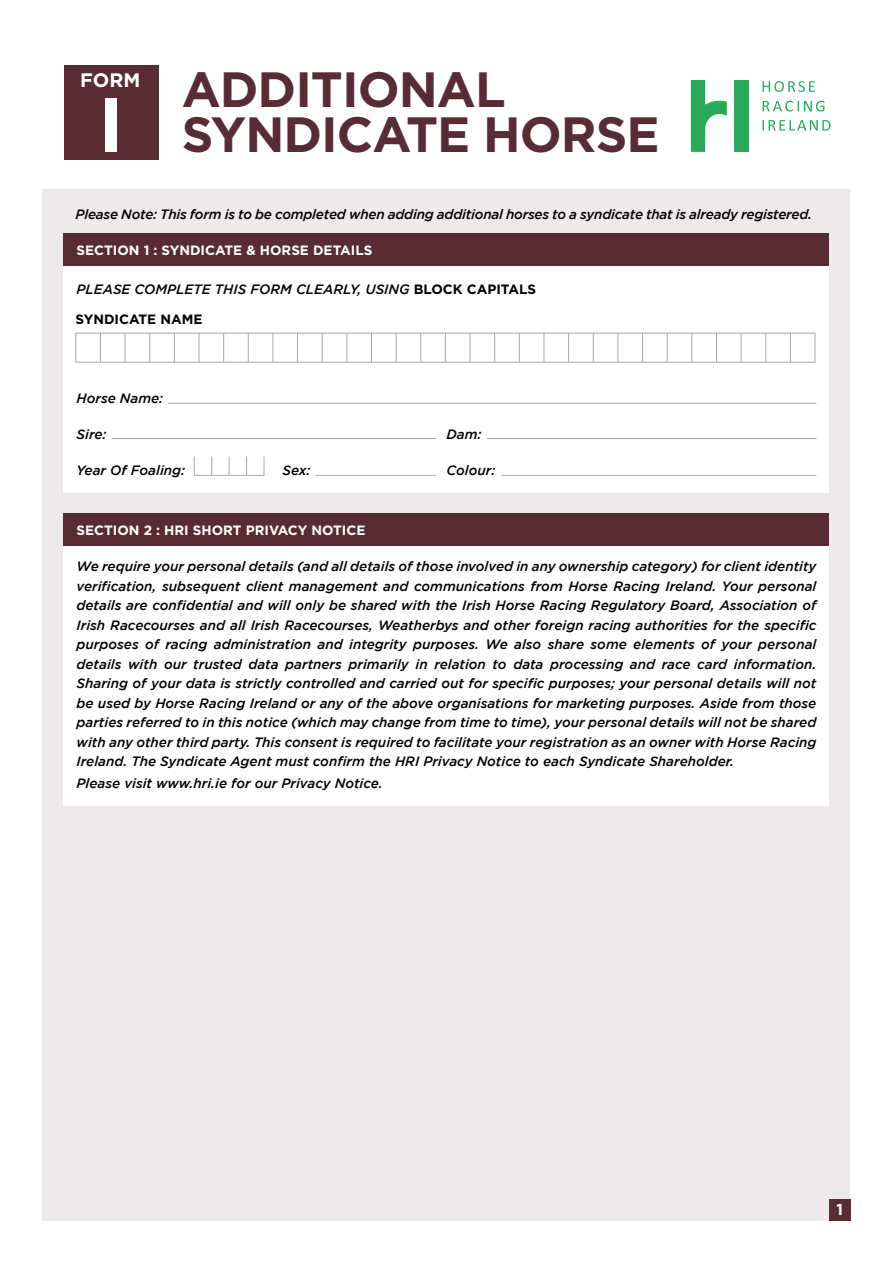
<style>
.page{position:relative;width:893px;height:1263px;background:#fff}
.page>*{position:absolute;margin:0;border:0;box-sizing:border-box;transform-origin:0 0}
.t1{font:700 49.5px/45px "Gotham";letter-spacing:-.02em;color:#572c35}
.t2{font:700 19.5px "Gotham";color:#fff}
.t3{font:700 15.75px "Gotham";color:#fff}
.t4{font:italic 500 13.5px/19.5px "Gotham";color:#000;text-align:justify}
.t5{font:700 13.5px "Gotham";color:#fff}
.t6{font:700 13.5px "Gotham";color:#000}
.s1{font-size:76.5px;color:#fff}
.s2{font-weight:700;font-style:normal}
</style>
<div class="page">
<div style="left:43px;top:189px;width:807px;height:1031px;background:#eeeaeb"></div>
<div style="left:64px;top:65px;width:95px;height:95px;background:#572c35"></div>
<div style="left:829px;top:1199px;width:21px;height:21px;background:#572c35"></div>
<div style="left:64px;top:241px;width:765px;height:252px;background:#fff"></div>
<div style="left:64px;top:233px;width:765px;height:33px;background:#572c35"></div>
<div style="left:75px;top:333px;width:740px;height:29px;border:1px solid #a8a8a7"></div>
<svg style="left:100px;top:333px;width:1px;height:29px"></svg>
<svg style="left:125px;top:333px;width:1px;height:29px"></svg>
<svg style="left:149px;top:333px;width:1px;height:29px"></svg>
<svg style="left:174px;top:333px;width:1px;height:29px"></svg>
<svg style="left:199px;top:333px;width:1px;height:29px"></svg>
<svg style="left:223px;top:333px;width:1px;height:29px"></svg>
<svg style="left:248px;top:333px;width:1px;height:29px"></svg>
<svg style="left:273px;top:333px;width:1px;height:29px"></svg>
<svg style="left:297px;top:333px;width:1px;height:29px"></svg>
<svg style="left:322px;top:333px;width:1px;height:29px"></svg>
<svg style="left:347px;top:333px;width:1px;height:29px"></svg>
<svg style="left:371px;top:333px;width:1px;height:29px"></svg>
<svg style="left:396px;top:333px;width:1px;height:29px"></svg>
<svg style="left:420px;top:333px;width:1px;height:29px"></svg>
<svg style="left:445px;top:333px;width:1px;height:29px"></svg>
<svg style="left:470px;top:333px;width:1px;height:29px"></svg>
<svg style="left:494px;top:333px;width:1px;height:29px"></svg>
<svg style="left:519px;top:333px;width:1px;height:29px"></svg>
<svg style="left:544px;top:333px;width:1px;height:29px"></svg>
<svg style="left:568px;top:333px;width:1px;height:29px"></svg>
<svg style="left:593px;top:333px;width:1px;height:29px"></svg>
<svg style="left:618px;top:333px;width:1px;height:29px"></svg>
<svg style="left:642px;top:333px;width:1px;height:29px"></svg>
<svg style="left:667px;top:333px;width:1px;height:29px"></svg>
<svg style="left:691px;top:333px;width:1px;height:29px"></svg>
<svg style="left:716px;top:333px;width:1px;height:29px"></svg>
<svg style="left:741px;top:333px;width:1px;height:29px"></svg>
<svg style="left:765px;top:333px;width:1px;height:29px"></svg>
<svg style="left:790px;top:333px;width:1px;height:29px"></svg>
<hr style="left:502px;top:475px;width:314px;height:1px;background:#a8a8a7">
<hr style="left:315px;top:475px;width:121px;height:1px;background:#a8a8a7">
<hr style="left:487px;top:438px;width:329px;height:1px;background:#a8a8a7">
<hr style="left:112px;top:438px;width:324px;height:1px;background:#a8a8a7">
<hr style="left:168px;top:403px;width:648px;height:1px;background:#a8a8a7">
<hr style="left:194px;top:475px;width:70px;height:1px;background:#a8a8a7">
<svg style="left:194px;top:456px;width:1px;height:19px"></svg>
<svg style="left:211px;top:456px;width:1px;height:19px"></svg>
<svg style="left:246px;top:456px;width:1px;height:19px"></svg>
<svg style="left:229px;top:456px;width:1px;height:19px"></svg>
<svg style="left:264px;top:456px;width:1px;height:19px"></svg>
<div style="left:64px;top:513px;width:765px;height:33px;background:#572c35"></div>
<div style="left:64px;top:546px;width:765px;height:259px;background:#fff"></div>
<div style="left:734px;top:80px;width:14px;height:72px;background:#28aa5a"></div>
<svg style="left:691px;top:80px;width:36px;height:72px"></svg>
<svg style="left:762px;top:81px;width:53px;height:11px"></svg>
<svg style="left:763px;top:101px;width:61px;height:11px"></svg>
<svg style="left:762px;top:120px;width:68px;height:11px"></svg>
<h1 class="t1" style="left:98px;top:67px;width:563px;text-indent:84px">ADDITIONAL<br><span class="s1">I</span> SYNDICATE HORSE</h1>
<h2 class="t2" style="left:80px;top:68px;width:62px">FORM</h2>
<p class="t4" style="left:75px;top:204px;width:738px">Please Note: This form is to be completed when adding additional horses to a syndicate that is already registered.</p>
<p class="t5" style="left:77px;top:241px;width:297px">SECTION 1 : SYNDICATE &amp; HORSE DETAILS</p>
<p class="t4" style="left:77px;top:279px;width:461px">PLEASE COMPLETE THIS FORM CLEARLY, USING <span class="s2">BLOCK CAPITALS</span></p>
<p class="t6" style="left:75px;top:310px;width:129px">SYNDICATE NAME</p>
<p class="t4" style="left:77px;top:388px;width:88px">Horse Name:</p>
<p class="t4" style="left:77px;top:424px;width:32px">Sire:</p>
<p class="t4" style="left:446px;top:424px;width:37px">Dam:</p>
<p class="t4" style="left:77px;top:460px;width:110px">Year Of Foaling:</p>
<p class="t4" style="left:282px;top:460px;width:30px">Sex:</p>
<p class="t4" style="left:446px;top:460px;width:50px">Colour:</p>
<p class="t5" style="left:77px;top:521px;width:290px">SECTION 2 : HRI SHORT PRIVACY NOTICE</p>
<p class="t4" style="left:77px;top:556px;width:741px">We require your personal details (and all details of those involved in any ownership category) for client identity verification, subsequent client management and communications from Horse Racing Ireland. Your personal details are confidential and will only be shared with the Irish Horse Racing Regulatory Board, Association of Irish Racecourses and all Irish Racecourses, Weatherbys and other foreign racing authorities for the specific purposes of racing administration and integrity purposes. We also share some elements of your personal details with our trusted data partners primarily in relation to data processing and race card information.<br>Sharing of your data is strictly controlled and carried out for specific purposes; your personal details will not be used by Horse Racing Ireland or any of the above organisations for marketing purposes. Aside from those parties referred to in this notice (which may change from time to time), your personal details will not be shared with any other third party. This consent is required to facilitate your registration as an owner with Horse Racing Ireland. The Syndicate Agent must confirm the HRI Privacy Notice to each Syndicate Shareholder.</p>
<p class="t4" style="left:77px;top:773px;width:308px">Please visit www.hri.ie for our Privacy Notice.</p>
<p class="t3" style="left:836px;top:1198px;width:8px">1</p>
</div>
